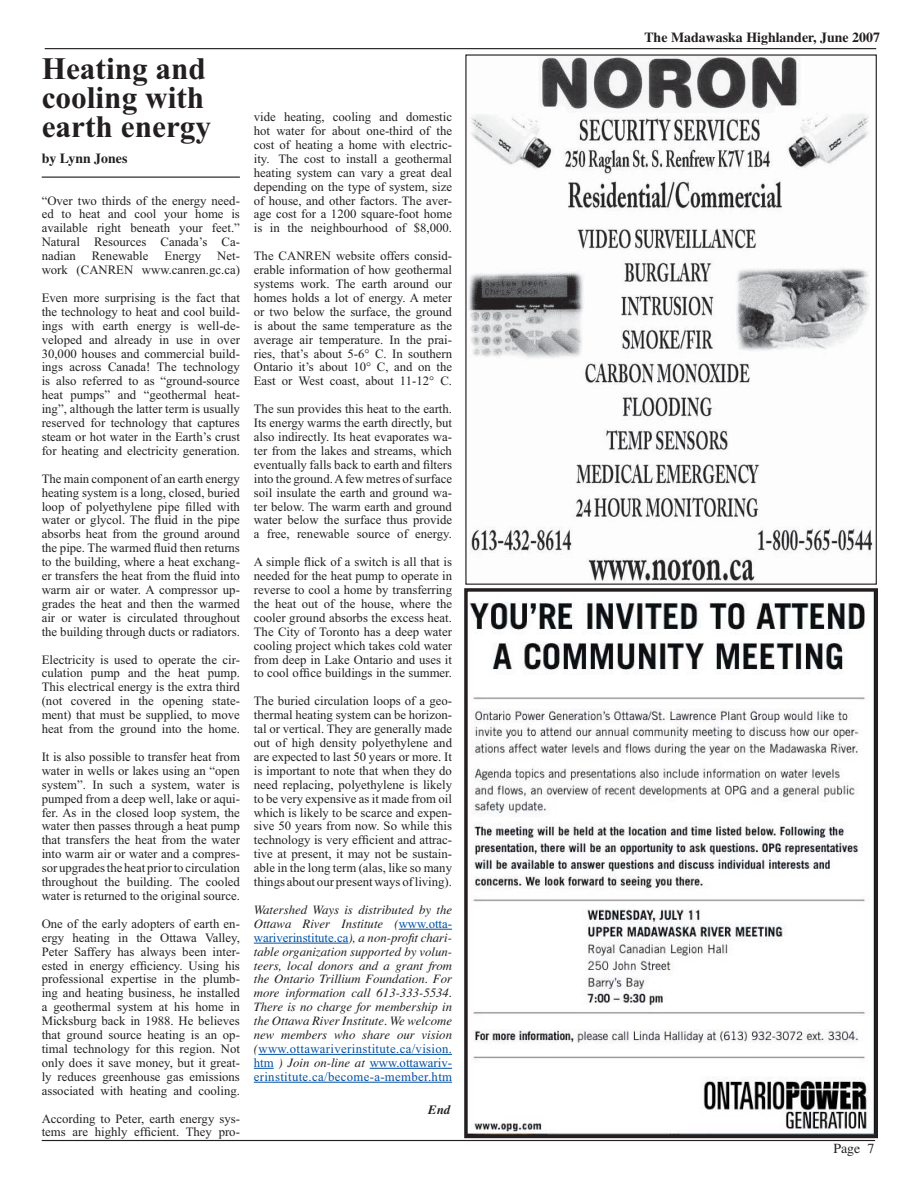
<style>
.page{position:relative;width:918px;height:1188px;background:#fff}
.page>*{position:absolute;margin:0;border:0;box-sizing:border-box;transform-origin:0 0}
.t1{font:700 31.35px/29px "Times New Roman";color:#231f20}
.t2{font:700 13.95px "Times";color:#231f20}
.t3{font:13.95px "Times";color:#231f20}
.t4{font:12.75px/14px "Times New Roman";color:#231f20;text-align:justify}
.t5{font:italic 12.75px/14px "Times";color:#231f20}
.t6{font:12.75px/14px "Times New Roman";letter-spacing:.015em;color:#0050a3;text-align:justify}
.t7{font:italic 700 12.75px "Times";color:#231f20}
.s1{font-family:"Times New Roman";font-style:normal;color:#0050a3}
.s2{font-family:"Times";font-style:italic;color:#231f20}
</style>
<div class="page">
<hr style="left:42px;top:1140px;width:833px;height:1px;background:#231f20">
<hr style="left:45px;top:48px;width:831px;height:1px;background:#231f20">
<hr style="left:399px;top:929px;width:53px;height:1px;background:#0050a3">
<hr style="left:254px;top:943px;width:94px;height:1px;background:#0050a3">
<hr style="left:258px;top:1054px;width:194px;height:1px;background:#0050a3">
<svg style="left:254px;top:1068px;width:20px;height:1px"></svg>
<hr style="left:370px;top:1068px;width:82px;height:1px;background:#0050a3">
<hr style="left:254px;top:1082px;width:198px;height:1px;background:#0050a3">
<hr style="left:42px;top:177px;width:198px;height:1px;background:#231f20">
<img style="left:468px;top:592px;width:406px;height:542px">
<div style="left:464px;top:588px;width:414px;height:550px;border:3px solid #231f20"></div>
<img style="left:468px;top:56px;width:405px;height:525px">
<h1 class="t1" style="left:42px;top:58px;width:171px">Heating and cooling with earth energy</h1>
<p class="t2" style="left:42px;top:153px;width:87px">by Lynn Jones</p>
<p class="t4" style="left:42px;top:195px;width:200px">“Over two thirds of the energy need&shy;ed to heat and cool your home is available right beneath your feet.” Natural Resources Canada’s Ca&shy;nadian</p>
<p class="t4" style="left:92px;top:250px;width:58px">Renewable</p>
<p class="t4" style="left:165px;top:250px;width:38px">Energy</p>
<p class="t4" style="left:42px;top:250px;width:200px;text-align:right">Net-<br>work (CANREN www.canren.gc.ca)</p>
<p class="t4" style="left:42px;top:292px;width:200px">Even more surprising is the fact that the technology to heat and cool build&shy;ings with earth energy is well-de&shy;veloped and already in use in over 30,000 houses and commercial build&shy;ings across Canada! The technology is also referred to as “ground-source heat pumps” and “geothermal heat&shy;ing”, although the latter term is usually reserved for technology that captures steam or hot water in the Earth’s crust for heating and electricity generation.</p>
<p class="t4" style="left:42px;top:473px;width:200px">The main component of an earth energy heating system is a long, closed, buried loop of polyethylene pipe filled with water or glycol. The fluid in the pipe absorbs heat from the ground around the pipe. The warmed fluid then returns to the building, where a heat exchang&shy;er transfers the heat from the fluid into warm air or water. A compressor up&shy;grades the heat and then the warmed air or water is circulated throughout the building through ducts or radiators.</p>
<p class="t4" style="left:42px;top:654px;width:200px">Electricity is used to operate the cir&shy;culation pump and the heat pump.<br>This electrical energy is the extra third (not covered in the opening state&shy;ment) that must be supplied, to move heat from the ground into the home.</p>
<p class="t4" style="left:42px;top:751px;width:200px">It is also possible to transfer heat from water in wells or lakes using an “open system”. In such a system, water is pumped from a deep well, lake or aqui&shy;fer. As in the closed loop system, the water then passes through a heat pump that transfers the heat from the water into warm air or water and a compres&shy;sor upgrades the heat prior to circulation throughout the building. The cooled water is returned to the original source.</p>
<p class="t4" style="left:42px;top:918px;width:200px">One of the early adopters of earth en&shy;ergy heating in the Ottawa Valley, Peter Saffery has always been inter&shy;ested in energy efficiency. Using his professional expertise in the plumb&shy;ing and heating business, he installed a geothermal system at his home in Micksburg back in 1988. He believes that ground source heating is an op&shy;timal technology for this region. Not only does it save money, but it great&shy;ly reduces greenhouse gas emissions associated with heating and cooling.</p>
<p class="t4" style="left:42px;top:1113px;width:200px">According to Peter, earth energy sys&shy;tems are highly efficient. They pro-</p>
<p class="t4" style="left:254px;top:111px;width:200px">vide heating, cooling and domestic hot water for about one-third of the cost of heating a home with electric&shy;ity. The cost to install a geothermal heating system can vary a great deal depending on the type of system, size of house, and other factors. The aver&shy;age cost for a 1200 square-foot home is in the neighbourhood of $8,000.</p>
<p class="t4" style="left:254px;top:250px;width:200px">The CANREN website offers consid&shy;erable information of how geothermal systems work. The earth around our homes holds a lot of energy. A meter or two below the surface, the ground is about the same temperature as the average air temperature. In the prai&shy;ries, that’s about 5-6° C. In southern Ontario it’s about 10° C, and on the East or West coast, about 11-12° C.</p>
<p class="t4" style="left:254px;top:403px;width:200px">The sun provides this heat to the earth.<br>Its energy warms the earth directly, but also indirectly. Its heat evaporates wa&shy;ter from the lakes and streams, which eventually falls back to earth and filters into the ground. A few metres of surface soil insulate the earth and ground wa&shy;ter below. The warm earth and ground water below the surface thus provide a free, renewable source of energy.</p>
<p class="t4" style="left:254px;top:556px;width:200px">A simple flick of a switch is all that is needed for the heat pump to operate in reverse to cool a home by transferring the heat out of the house, where the cooler ground absorbs the excess heat.<br>The City of Toronto has a deep water cooling project which takes cold water from deep in Lake Ontario and uses it to cool office buildings in the summer.</p>
<p class="t4" style="left:254px;top:695px;width:200px">The buried circulation loops of a geo&shy;thermal heating system can be horizon&shy;tal or vertical. They are generally made out of high density polyethylene and are expected to last 50 years or more. It is important to note that when they do need replacing, polyethylene is likely to be very expensive as it made from oil which is likely to be scarce and expen&shy;sive 50 years from now. So while this technology is very efficient and attrac&shy;tive at present, it may not be sustain&shy;able in the long term (alas, like so many things about our present ways of living).</p>
<p class="t5" style="left:254px;top:904px;width:200px">Watershed Ways is distributed by the<br>Ottawa River Institute (<span class="s1">www.otta-</span></p>
<p class="t6" style="left:254px;top:932px;width:200px">wariverinstitute.ca<span class="s2">), a non-profit chari-</span></p>
<p class="t5" style="left:254px;top:946px;width:200px;text-align:justify">table organization supported by volun&shy;teers, local donors and a grant from the Ontario Trillium Foundation. For more information call 613-333-5534.<br>There is no charge for membership in the Ottawa River Institute. We welcome new members who share our vision</p>
<p class="t6" style="left:254px;top:1043px;width:200px"><span class="s2">(</span>www.ottawariverinstitute.ca/vision. htm <span class="s2">) Join on-line at</span> www.ottawariv&shy;erinstitute.ca/become-a-member.htm</p>
<p class="t7" style="left:428px;top:1105px;width:23px">End</p>
<p class="t2" style="left:644px;top:33px;width:237px">The Madawaska Highlander, June 2007</p>
<p class="t3" style="left:833px;top:1143px;width:42px">Page 7</p>
</div>
